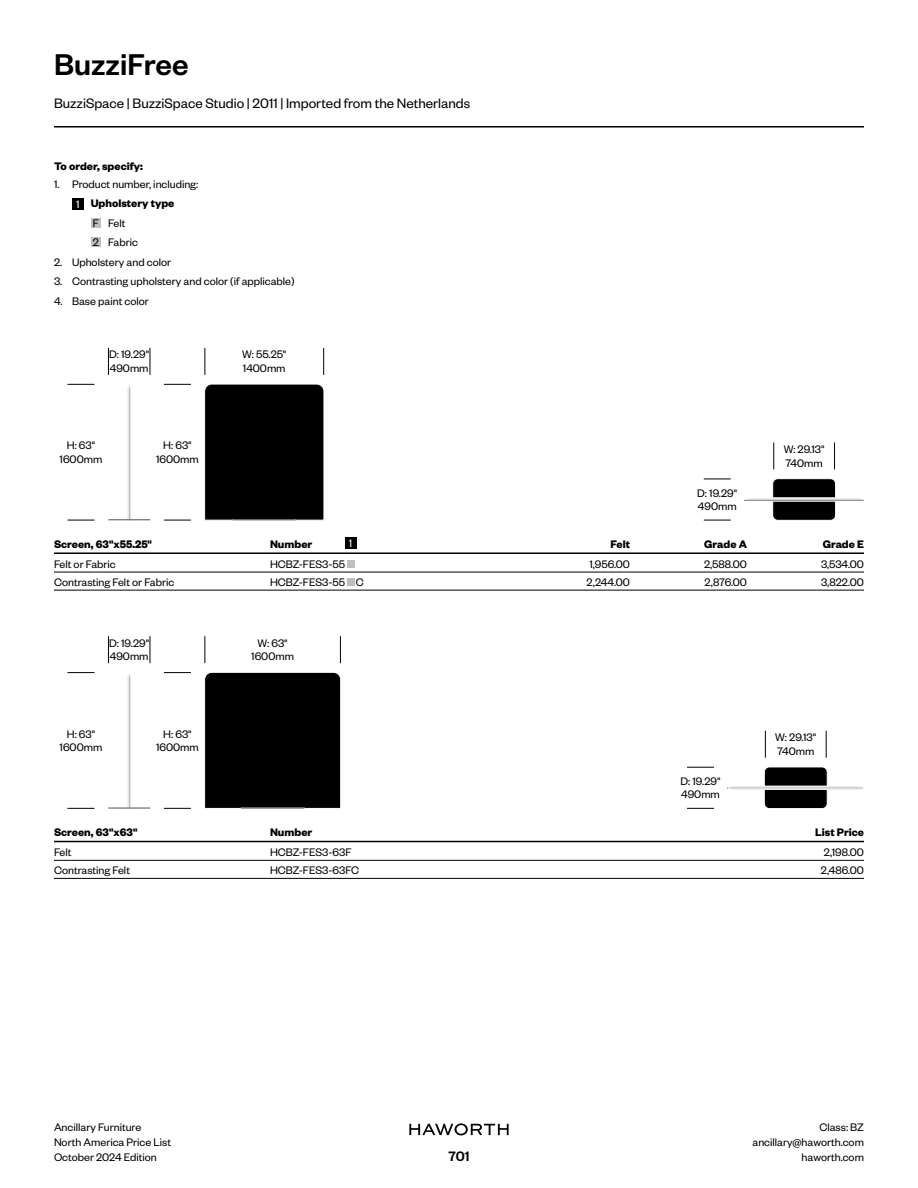
<style>
.page{position:relative;width:918px;height:1188px;background:#fff}
.page>*{position:absolute;margin:0;border:0;box-sizing:border-box;transform-origin:0 0}
.t1{font:500 33px "Founders Grotesk";color:#000}
.t2{font:15px "Founders Grotesk";color:#000}
.t3{font:500 15px "Founders Grotesk";color:#000}
.t4{font:12px/13.5px "Founders Grotesk";color:#000}
.t5{font:700 12px "Founders Grotesk";color:#000}
.t6{font:12px "Founders Grotesk";color:#fff}
</style>
<div class="page">
<hr style="left:54px;top:126px;width:810px;height:2px;background:#000">
<svg style="left:409px;top:1123px;width:100px;height:12px"></svg>
<svg style="left:68px;top:672px;width:26px;height:1px"></svg>
<svg style="left:68px;top:808px;width:26px;height:1px"></svg>
<svg style="left:108px;top:636px;width:1px;height:27px"></svg>
<svg style="left:150px;top:636px;width:1px;height:27px"></svg>
<hr style="left:54px;top:841px;width:810px;height:1px;background:#000">
<hr style="left:270px;top:860px;width:189px;height:1px;background:#000">
<hr style="left:270px;top:878px;width:189px;height:1px;background:#000">
<hr style="left:54px;top:878px;width:216px;height:1px;background:#000">
<hr style="left:459px;top:878px;width:405px;height:1px;background:#000">
<hr style="left:54px;top:860px;width:216px;height:1px;background:#000">
<hr style="left:459px;top:860px;width:405px;height:1px;background:#000">
<svg style="left:127px;top:673px;width:3px;height:134px"></svg>
<hr style="left:128px;top:672px;width:1px;height:136px;background:#fff">
<svg style="left:164px;top:672px;width:27px;height:1px"></svg>
<svg style="left:164px;top:808px;width:27px;height:1px"></svg>
<div style="left:204px;top:672px;width:137px;height:137px;background:#000"></div>
<hr style="left:241px;top:807px;width:63px;height:2px;background:#fff">
<svg style="left:765px;top:731px;width:1px;height:27px"></svg>
<svg style="left:826px;top:731px;width:1px;height:27px"></svg>
<svg style="left:687px;top:767px;width:27px;height:1px"></svg>
<svg style="left:687px;top:808px;width:27px;height:1px"></svg>
<svg style="left:204px;top:636px;width:1px;height:27px"></svg>
<svg style="left:340px;top:636px;width:1px;height:27px"></svg>
<div style="left:764px;top:767px;width:63px;height:42px;background:#000;border-radius:5px"></div>
<div style="left:764px;top:767px;width:63px;height:42px;border:1px solid #fff;border-radius:5px"></div>
<svg style="left:732px;top:786px;width:127px;height:4px"></svg>
<div style="left:728px;top:787px;width:136px;height:2px;border:1px solid #fff"></div>
<svg style="left:68px;top:384px;width:26px;height:1px"></svg>
<svg style="left:68px;top:520px;width:26px;height:1px"></svg>
<svg style="left:108px;top:348px;width:1px;height:27px"></svg>
<svg style="left:150px;top:348px;width:1px;height:27px"></svg>
<hr style="left:54px;top:553px;width:810px;height:1px;background:#000">
<hr style="left:270px;top:572px;width:243px;height:1px;background:#000">
<hr style="left:270px;top:590px;width:243px;height:1px;background:#000">
<hr style="left:54px;top:590px;width:216px;height:1px;background:#000">
<hr style="left:513px;top:590px;width:117px;height:1px;background:#000">
<hr style="left:630px;top:590px;width:117px;height:1px;background:#000">
<hr style="left:747px;top:590px;width:117px;height:1px;background:#000">
<hr style="left:54px;top:572px;width:216px;height:1px;background:#000">
<hr style="left:513px;top:572px;width:117px;height:1px;background:#000">
<hr style="left:630px;top:572px;width:117px;height:1px;background:#000">
<hr style="left:747px;top:572px;width:117px;height:1px;background:#000">
<svg style="left:127px;top:385px;width:3px;height:134px"></svg>
<hr style="left:128px;top:384px;width:1px;height:136px;background:#fff">
<svg style="left:164px;top:384px;width:27px;height:1px"></svg>
<svg style="left:164px;top:520px;width:27px;height:1px"></svg>
<div style="left:204px;top:384px;width:120px;height:137px;background:#000"></div>
<hr style="left:232px;top:519px;width:64px;height:2px;background:#fff">
<svg style="left:204px;top:348px;width:1px;height:27px"></svg>
<svg style="left:323px;top:348px;width:1px;height:27px"></svg>
<div style="left:773px;top:479px;width:63px;height:41px;background:#000;border-radius:5px"></div>
<div style="left:772px;top:478px;width:64px;height:43px;border:1px solid #fff;border-radius:5px"></div>
<svg style="left:749px;top:498px;width:110px;height:1px"></svg>
<div style="left:745px;top:500px;width:118px;height:1px;background:#000;border:1px solid #fff;border-radius:50%"></div>
<div style="left:744px;top:499px;width:120px;height:1px;border:1px solid #fff"></div>
<svg style="left:773px;top:442px;width:1px;height:27px"></svg>
<svg style="left:834px;top:442px;width:1px;height:27px"></svg>
<svg style="left:704px;top:478px;width:27px;height:1px"></svg>
<svg style="left:704px;top:520px;width:27px;height:1px"></svg>
<div style="left:347px;top:560px;width:8px;height:8px;background:#bcbec0"></div>
<div style="left:345px;top:537px;width:12px;height:12px;background:#000"></div>
<div style="left:347px;top:578px;width:8px;height:8px;background:#bcbec0"></div>
<div style="left:72px;top:198px;width:12px;height:12px;background:#000"></div>
<div style="left:91px;top:218px;width:10px;height:10px;background:#bcbec0"></div>
<div style="left:91px;top:237px;width:10px;height:10px;background:#bcbec0"></div>
<h1 class="t1" style="left:54px;top:44px;width:136px">BuzziFree</h1>
<p class="t2" style="left:54px;top:94px;width:418px">BuzziSpace | BuzziSpace Studio | 2011 | Imported from the Netherlands</p>
<p class="t5" style="left:54px;top:158px;width:90px">To order, specify:</p>
<p class="t4" style="left:54px;top:176px;width:146px">1. Product number, including:</p>
<p class="t5" style="left:91px;top:196px;width:85px">Upholstery type</p>
<p class="t4" style="left:108px;top:212px;width:31px;line-height:19.5px">Felt<br>Fabric</p>
<p class="t4" style="left:54px;top:254px;width:119px">2. Upholstery and color</p>
<p class="t4" style="left:54px;top:274px;width:242px">3. Contrasting upholstery and color (if applicable)</p>
<p class="t4" style="left:54px;top:293px;width:96px">4. Base paint color</p>
<p class="t6" style="left:76px;top:197px;width:5px">1</p>
<p class="t4" style="left:93px;top:212px;width:8px;line-height:19.5px">F<br>2</p>
<p class="t4" style="left:109px;top:347px;width:42px">D: 19.29"<br>490mm</p>
<p class="t4" style="left:60px;top:438px;width:44px;text-align:center">H: 63"<br>1600mm</p>
<p class="t4" style="left:156px;top:438px;width:44px;text-align:center">H: 63"<br>1600mm</p>
<p class="t4" style="left:242px;top:347px;width:46px">W: 55.25"<br>1400mm</p>
<p class="t4" style="left:697px;top:485px;width:42px">D: 19.29"<br>490mm</p>
<p class="t4" style="left:784px;top:442px;width:42px">W: 29.13"<br>740mm</p>
<p class="t6" style="left:349px;top:536px;width:5px">1</p>
<p class="t5" style="left:54px;top:537px;width:100px">Screen, 63"x55.25"</p>
<p class="t5" style="left:270px;top:537px;width:44px">Number</p>
<p class="t5" style="left:611px;top:537px;width:21px">Felt</p>
<p class="t5" style="left:704px;top:537px;width:44px">Grade A</p>
<p class="t5" style="left:823px;top:537px;width:43px">Grade E</p>
<p class="t4" style="left:54px;top:556px;width:63px">Felt or Fabric</p>
<p class="t4" style="left:270px;top:556px;width:77px">HCBZ-FES3-55</p>
<p class="t4" style="left:589px;top:556px;width:42px">1,956.00</p>
<p class="t4" style="left:704px;top:556px;width:44px">2,588.00</p>
<p class="t4" style="left:821px;top:556px;width:44px">3,534.00</p>
<p class="t4" style="left:54px;top:574px;width:122px">Contrasting Felt or Fabric</p>
<p class="t4" style="left:270px;top:574px;width:95px">HCBZ-FES3-55 C</p>
<p class="t4" style="left:587px;top:574px;width:45px">2,244.00</p>
<p class="t4" style="left:705px;top:574px;width:44px">2,876.00</p>
<p class="t4" style="left:821px;top:574px;width:44px">3,822.00</p>
<p class="t4" style="left:109px;top:636px;width:42px">D: 19.29"<br>490mm</p>
<p class="t4" style="left:251px;top:636px;width:44px;text-align:center">W: 63"<br>1600mm</p>
<p class="t4" style="left:60px;top:726px;width:44px;text-align:center">H: 63"<br>1600mm</p>
<p class="t4" style="left:156px;top:726px;width:44px;text-align:center">H: 63"<br>1600mm</p>
<p class="t4" style="left:775px;top:730px;width:42px">W: 29.13"<br>740mm</p>
<p class="t4" style="left:681px;top:774px;width:42px">D: 19.29"<br>490mm</p>
<p class="t5" style="left:54px;top:825px;width:85px">Screen, 63"x63"</p>
<p class="t5" style="left:270px;top:825px;width:44px">Number</p>
<p class="t5" style="left:815px;top:825px;width:50px">List Price</p>
<p class="t4" style="left:54px;top:845px;width:19px">Felt</p>
<p class="t4" style="left:270px;top:845px;width:83px">HCBZ-FES3-63F</p>
<p class="t4" style="left:824px;top:845px;width:42px">2,198.00</p>
<p class="t4" style="left:54px;top:863px;width:78px">Contrasting Felt</p>
<p class="t4" style="left:270px;top:863px;width:91px">HCBZ-FES3-63FC</p>
<p class="t4" style="left:821px;top:863px;width:45px">2,486.00</p>
<p class="t4" style="left:54px;top:1119px;width:119px;line-height:15px">Ancillary Furniture<br>North America Price List<br>October 2024 Edition</p>
<p class="t4" style="left:752px;top:1119px;width:113px;line-height:15px;text-align:right">Class: BZ ancillary@haworth.com haworth.com</p>
<p class="t3" style="left:448px;top:1147px;width:23px">701</p>
</div>
